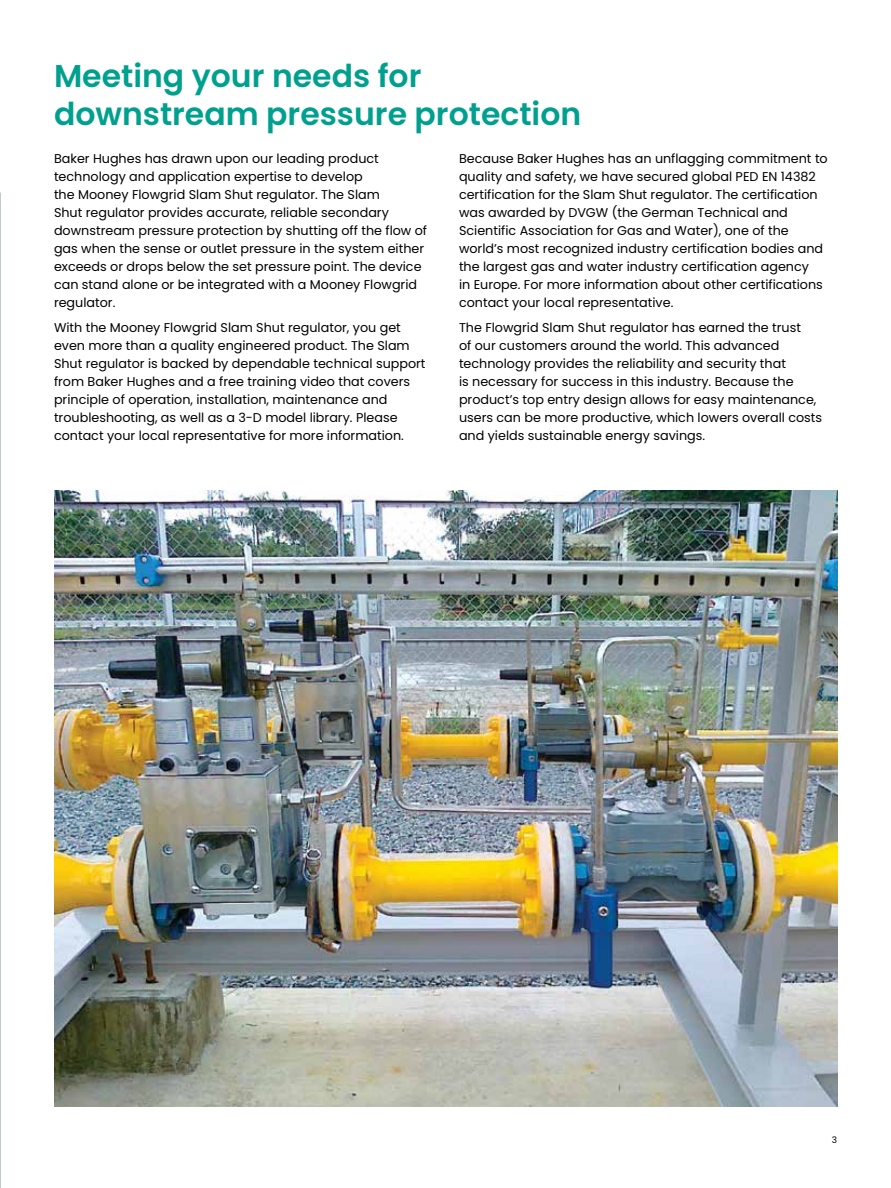
<style>
.page{position:relative;width:891px;height:1188px;background:#fff}
.page>*{position:absolute;margin:0;border:0;box-sizing:border-box;transform-origin:0 0}
.t1{font:600 31.5px/37.8px "Poppins";color:#00a08e}
.t2{font:12.75px/18px "Poppins";color:#000}
.t3{font:9px "Poppins";color:#000}
</style>
<div class="page">
<img style="left:54px;top:491px;width:783px;height:616px">
<h1 class="t1" style="left:54px;top:57px;width:529px">Meeting your needs for downstream pressure protection</h1>
<p class="t2" style="left:54px;top:150px;width:375px">Baker Hughes has drawn upon our leading product technology and application expertise to develop<br>the Mooney Flowgrid Slam Shut regulator. The Slam<br>Shut regulator provides accurate, reliable secondary downstream pressure protection by shutting off the flow of gas when the sense or outlet pressure in the system either exceeds or drops below the set pressure point. The device can stand alone or be integrated with a Mooney Flowgrid regulator.</p>
<p class="t2" style="left:54px;top:318px;width:373px">With the Mooney Flowgrid Slam Shut regulator, you get even more than a quality engineered product. The Slam Shut regulator is backed by dependable technical support from Baker Hughes and a free training video that covers principle of operation, installation, maintenance and troubleshooting, as well as a 3-D model library. Please contact your local representative for more information.</p>
<p class="t2" style="left:459px;top:150px;width:370px">Because Baker Hughes has an unflagging commitment to quality and safety, we have secured global PED EN 14382 certification for the Slam Shut regulator. The certification was awarded by DVGW (the German Technical and Scientific Association for Gas and Water), one of the world’s most recognized industry certification bodies and the largest gas and water industry certification agency<br>in Europe. For more information about other certifications contact your local representative.</p>
<p class="t2" style="left:459px;top:319px;width:365px">The Flowgrid Slam Shut regulator has earned the trust<br>of our customers around the world. This advanced technology provides the reliability and security that<br>is necessary for success in this industry. Because the product’s top entry design allows for easy maintenance, users can be more productive, which lowers overall costs and yields sustainable energy savings.</p>
<p class="t3" style="left:832px;top:1135px;width:7px">3</p>
</div>
